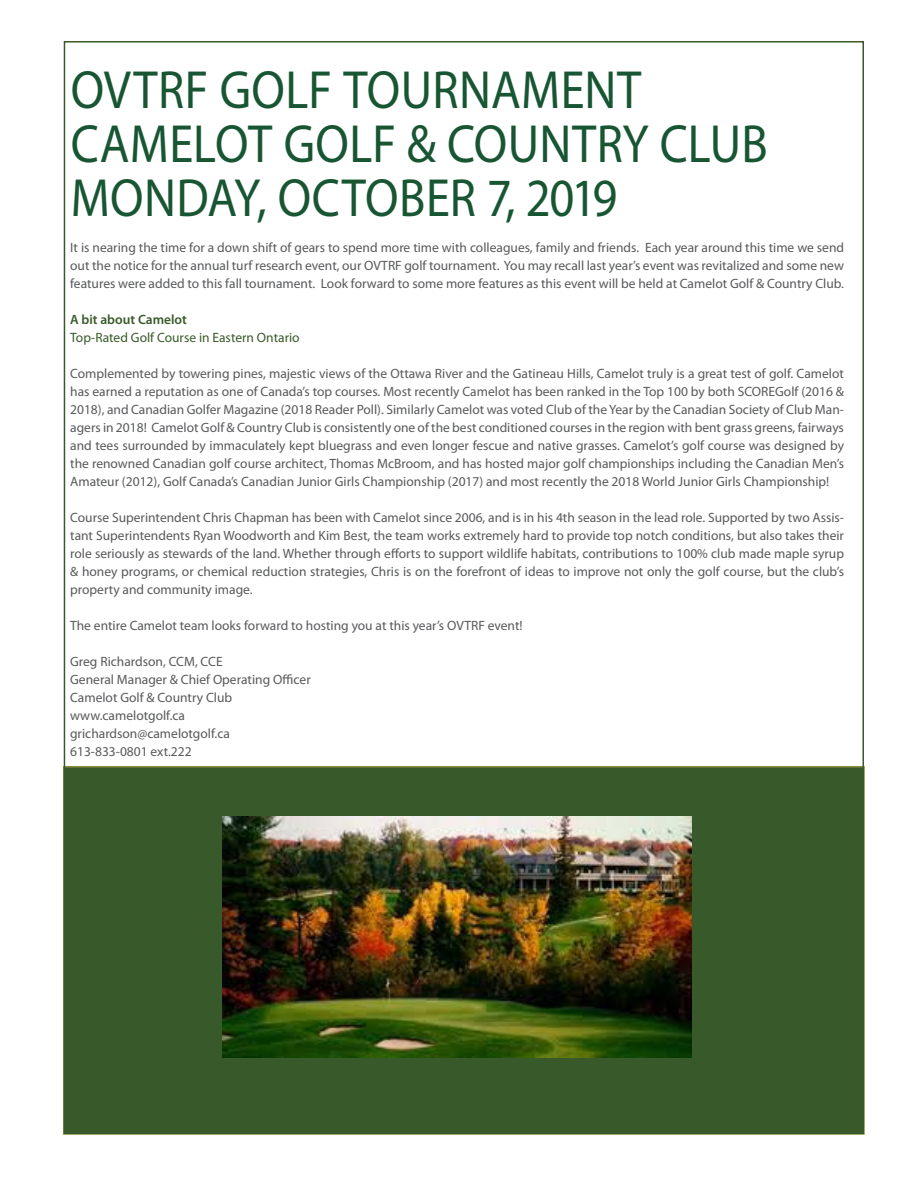
<style>
.page{position:relative;width:918px;height:1188px;background:#fff}
.page>*{position:absolute;margin:0;border:0;box-sizing:border-box;transform-origin:0 0}
.t1{font:54px/54px "Myriad Pro";letter-spacing:.005em;color:#185633;scale:.9 1}
.t2{font:13.5px/18px "Myriad Pro";color:#58595b;text-align:justify}
.t3{font:13.5px "Myriad Pro";color:#385a2b}
.t4{font:600 13.5px "Myriad Pro";color:#385a2b}
</style>
<div class="page">
<div style="left:63px;top:766px;width:802px;height:369px;background:#385a2b;border:2px solid #888939"></div>
<img style="left:222px;top:816px;width:470px;height:242px">
<h1 class="t1" style="left:71px;top:62px;width:776px">OVTRF GOLF TOURNAMENT<br>CAMELOT GOLF &amp; COUNTRY CLUB<br>MONDAY, OCTOBER 7, 2019</h1>
<p class="t2" style="left:70px;top:238px;width:775px">It is nearing the time for a down shift of gears to spend more time with colleagues, family and friends. Each year around this time we send out the notice for the annual turf research event, our OVTRF golf tournament. You may recall last year’s event was revitalized and some new features were added to this fall tournament. Look forward to some more features as this event will be held at Camelot Golf &amp; Country Club.</p>
<p class="t4" style="left:70px;top:311px;width:118px">A bit about Camelot</p>
<p class="t3" style="left:70px;top:329px;width:231px">Top-Rated Golf Course in Eastern Ontario</p>
<p class="t2" style="left:70px;top:364px;width:775px">Complemented by towering pines, majestic views of the Ottawa River and the Gatineau Hills, Camelot truly is a great test of golf. Camelot has earned a reputation as one of Canada’s top courses. Most recently Camelot has been ranked in the Top 100 by both SCOREGolf (2016 &amp; 2018), and Canadian Golfer Magazine (2018 Reader Poll). Similarly Camelot was voted Club of the Year by the Canadian Society of Club Man&shy;agers in 2018! Camelot Golf &amp; Country Club is consistently one of the best conditioned courses in the region with bent grass greens, fairways and tees surrounded by immaculately kept bluegrass and even longer fescue and native grasses. Camelot’s golf course was designed by the renowned Canadian golf course architect, Thomas McBroom, and has hosted major golf championships including the Canadian Men’s Amateur (2012), Golf Canada’s Canadian Junior Girls Championship (2017) and most recently the 2018 World Junior Girls Championship!</p>
<p class="t2" style="left:70px;top:508px;width:775px">Course Superintendent Chris Chapman has been with Camelot since 2006, and is in his 4th season in the lead role. Supported by two Assis&shy;tant Superintendents Ryan Woodworth and Kim Best, the team works extremely hard to provide top notch conditions, but also takes their role seriously as stewards of the land. Whether through efforts to support wildlife habitats, contributions to 100% club made maple syrup &amp; honey programs, or chemical reduction strategies, Chris is on the forefront of ideas to improve not only the golf course, but the club’s property and community image.</p>
<p class="t2" style="left:70px;top:616px;width:454px">The entire Camelot team looks forward to hosting you at this year’s OVTRF event!</p>
<p class="t2" style="left:70px;top:652px;width:242px;text-align:left">Greg Richardson, CCM, CCE<br>General Manager &amp; Chief Operating Officer<br>Camelot Golf &amp; Country Club www.camelotgolf.ca grichardson@camelotgolf.ca<br>613-833-0801 ext.222</p>
</div>
